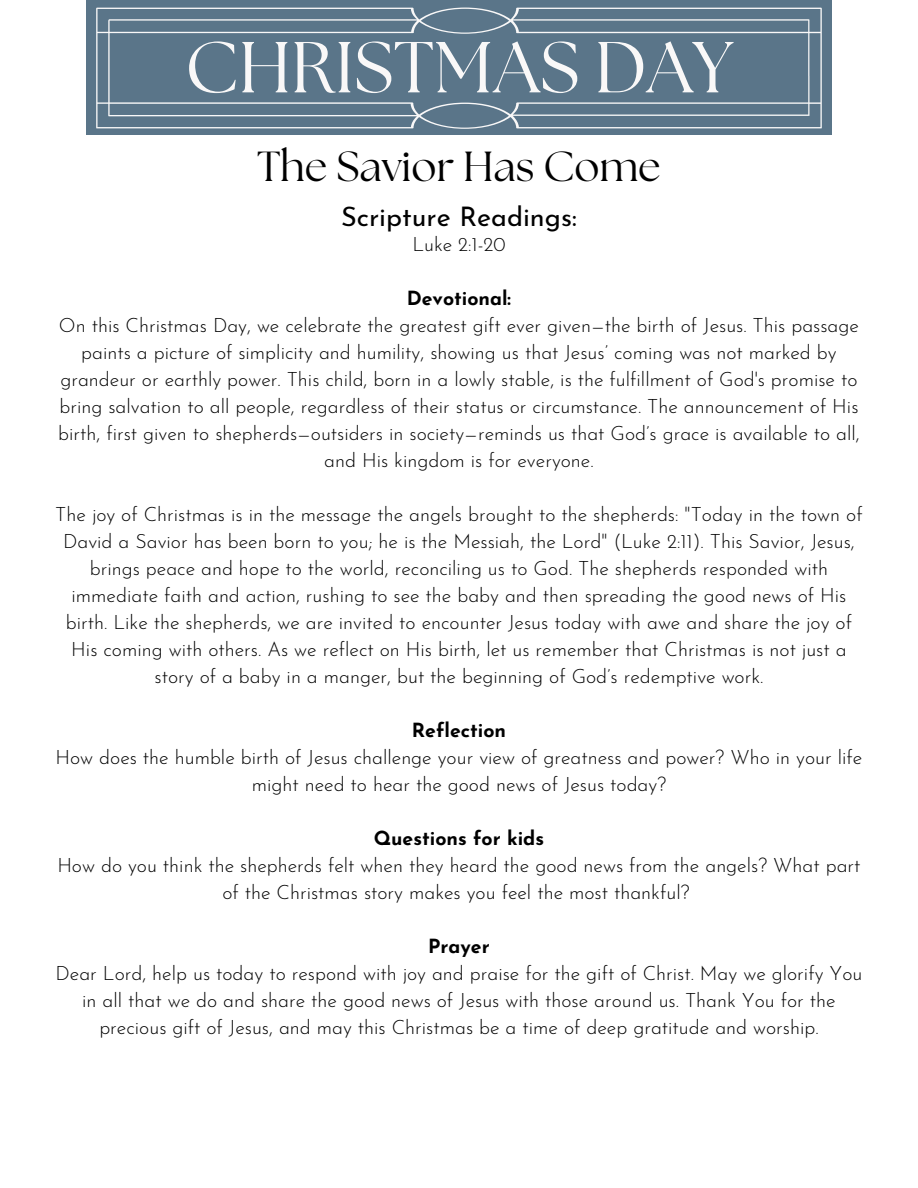
<style>
.page{position:relative;width:918px;height:1188px;background:#fff}
.page>*{position:absolute;margin:0;border:0;box-sizing:border-box;transform-origin:0 0}
.t1{font:72px "The Seasons";color:#f9f8f8}
.t2{font:42px "The Seasons";color:#000}
.t3{font:27px "Josefin Sans";color:#000}
.t4{font:300 19.5px/27px "Josefin Sans";color:#000;text-align:center}
.t5{font:700 19.5px "Josefin Sans";color:#000}
</style>
<div class="page">
<div style="left:86px;top:0;width:746px;height:135px;background:#5a7589"></div>
<svg style="left:96px;top:8px;width:726px;height:121px"></svg>
<p class="t1" style="left:185px;top:35px;width:549px">CHRISTMAS DAY</p>
<h1 class="t2" style="left:257px;top:147px;width:405px">The Savior Has Come</h1>
<p class="t3" style="left:341px;top:206px;width:237px">Scripture Readings:</p>
<h2 class="t4" style="left:412px;top:233px;width:95px">Luke 2:1-20</h2>
<h3 class="t5" style="left:407px;top:290px;width:106px">Devotional:</h3>
<p class="t4" style="left:58px;top:314px;width:803px">On this Christmas Day, we celebrate the greatest gift ever given—the birth of Jesus. This passage paints a picture of simplicity and humility, showing us that Jesus’ coming was not marked by grandeur or earthly power. This child, born in a lowly stable, is the fulfillment of God's promise to bring salvation to all people, regardless of their status or circumstance. The announcement of His birth, first given to shepherds—outsiders in society—reminds us that God’s grace is available to all, and His kingdom is for everyone.</p>
<p class="t4" style="left:55px;top:503px;width:809px">The joy of Christmas is in the message the angels brought to the shepherds: "Today in the town of David a Savior has been born to you; he is the Messiah, the Lord" (Luke 2:11). This Savior, Jesus, brings peace and hope to the world, reconciling us to God. The shepherds responded with immediate faith and action, rushing to see the baby and then spreading the good news of His birth. Like the shepherds, we are invited to encounter Jesus today with awe and share the joy of His coming with others. As we reflect on His birth, let us remember that Christmas is not just a story of a baby in a manger, but the beginning of God’s redemptive work.</p>
<p class="t5" style="left:412px;top:722px;width:96px">Reflection</p>
<p class="t4" style="left:56px;top:746px;width:808px">How does the humble birth of Jesus challenge your view of greatness and power? Who in your life might need to hear the good news of Jesus today?</p>
<p class="t5" style="left:374px;top:830px;width:172px">Questions for kids</p>
<p class="t4" style="left:57px;top:854px;width:805px">How do you think the shepherds felt when they heard the good news from the angels? What part of the Christmas story makes you feel the most thankful?</p>
<p class="t5" style="left:428px;top:938px;width:63px">Prayer</p>
<p class="t4" style="left:56px;top:962px;width:808px">Dear Lord, help us today to respond with joy and praise for the gift of Christ. May we glorify You in all that we do and share the good news of Jesus with those around us. Thank You for the precious gift of Jesus, and may this Christmas be a time of deep gratitude and worship.</p>
</div>
